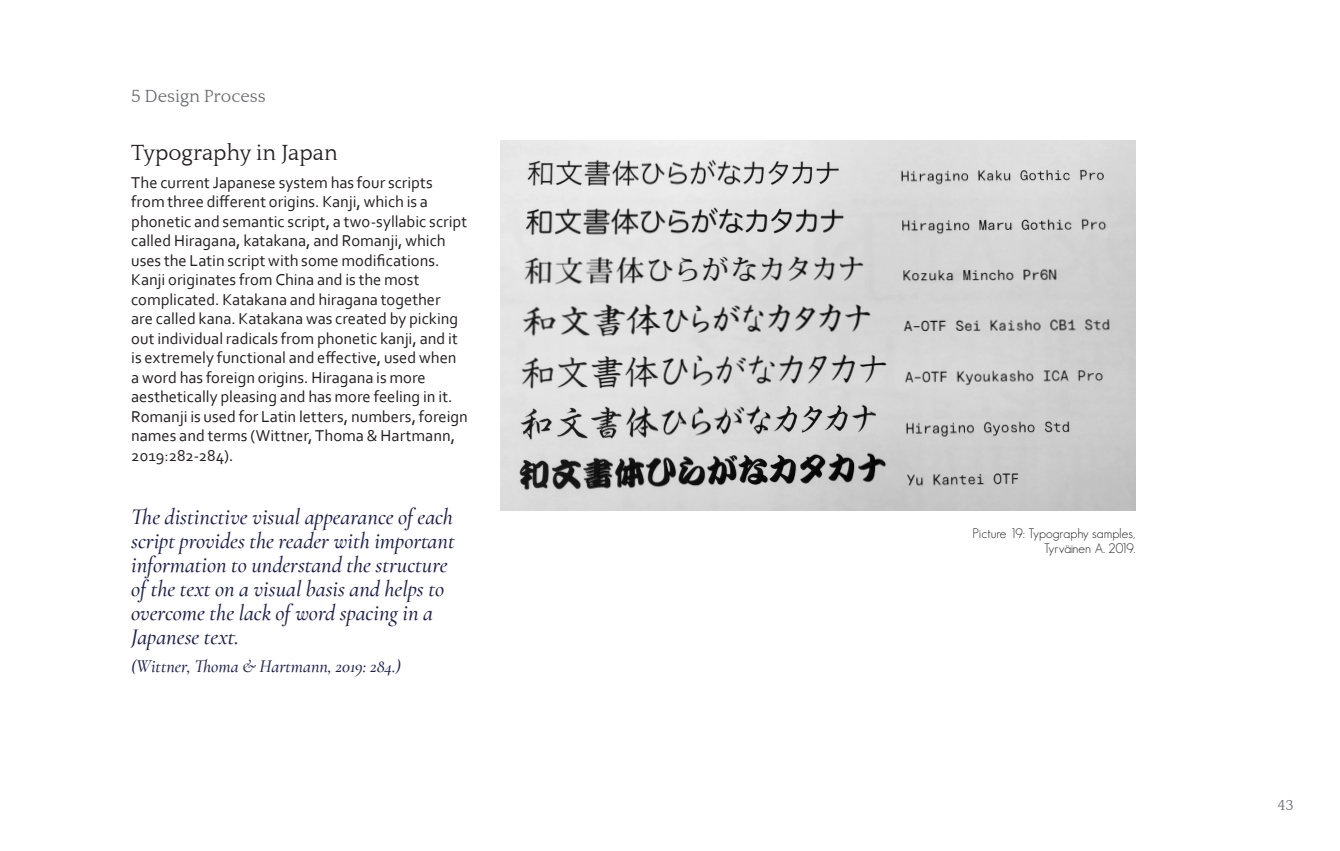
<style>
.page{position:relative;width:1340px;height:851px;background:#fff}
.page>*{position:absolute;margin:0;border:0;box-sizing:border-box;transform-origin:0 0}
.lainaus{font:italic 500 22.5px/24px "Cormorant Garamond";color:#1d1f4e}
.väliotsikko{font:22.5px "Quattrocento";color:#231f20}
.lainaus_nimi{font:italic 500 18px "Cormorant Garamond";color:#1d1f4e}
.ylä_aihe_pieni{font:18px "Quattrocento";color:#6c6d70}
.leipis{font:16.5px/19.5px "Corbel";color:#231f20}
.t1{font:15px "Quattrocento";color:#6c6d70}
.kuvat{font:300 13.5px "Geosans";color:#231f20}
</style>
<div class="page">
<img style="left:500px;top:140px;width:635px;height:370px">
<p class="ylä_aihe_pieni" style="left:131px;top:86px;width:136px">5 Design Process</p>
<p class="väliotsikko" style="left:131px;top:140px;width:208px">Typography in Japan</p>
<p class="leipis" style="left:131px;top:172px;width:338px">The current Japanese system has four scripts from three different origins. Kanji, which is a phonetic and semantic script, a two-syllabic script called Hiragana, katakana, and Romanji, which uses the Latin script with some modifications.<br>Kanji originates from China and is the most complicated. Katakana and hiragana together<br>are called kana. Katakana was created by picking out individual radicals from phonetic kanji, and it is extremely functional and effective, used when a word has foreign origins. Hiragana is more aesthetically pleasing and has more feeling in it.<br>Romanji is used for Latin letters, numbers, foreign names and terms (Wittner, Thoma &amp; Hartmann, 2019:282-284).</p>
<p class="lainaus" style="left:131px;top:504px;width:325px">The distinctive visual appearance of each script provides the reader with important information to understand the structure of the text on a visual basis and helps to overcome the lack of word spacing in a Japanese text.</p>
<p class="lainaus_nimi" style="left:131px;top:655px;width:271px">(Wittner, Thoma &amp; Hartmann, 2019: 284.)</p>
<p class="kuvat" style="left:972px;top:526px;width:164px">Picture 19: Typography samples,</p>
<p class="kuvat" style="left:1044px;top:541px;width:93px">Tyrväinen A. 2019.</p>
<p class="t1" style="left:1277px;top:796px;width:17px">43</p>
</div>
